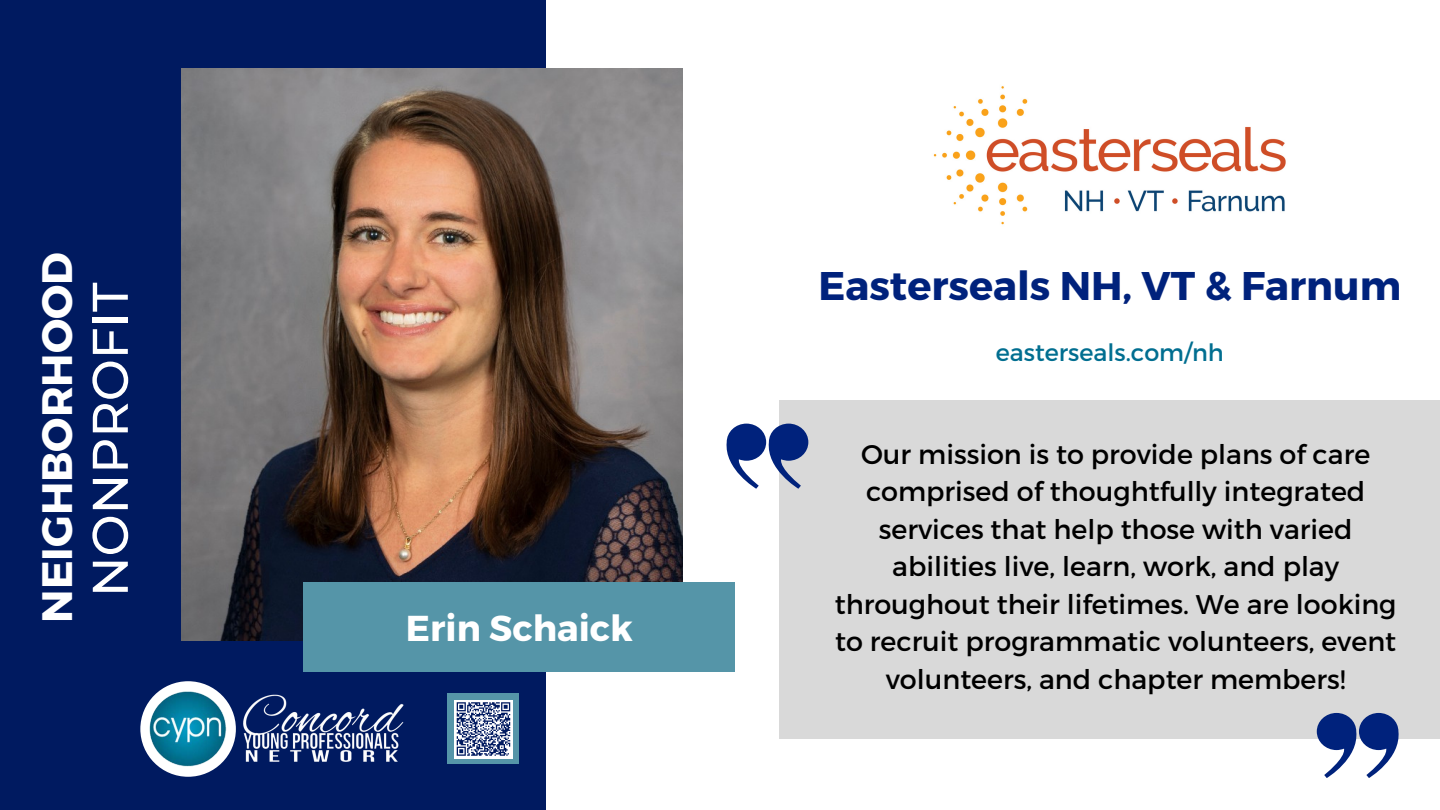
<style>
.page{position:relative;width:1440px;height:810px;background:#fff}
.page>*{position:absolute;margin:0;border:0;box-sizing:border-box;transform-origin:0 0}
.t1{font:500 50.1px "Montserrat";color:#fff}
.t2{font:700 42.5px "Montserrat";color:#fff}
.t3{font:700 40px "Montserrat";color:#00227c}
.t4{font:700 36px "Montserrat";color:#fff}
.t5{font:27px/37.5px "Montserrat";color:#000;text-align:center}
.t6{font:23.9px "Montserrat";color:#016e90}
</style>
<div class="page">
<div style="left:0;top:0;width:546px;height:810px;background:#001a60"></div>
<img style="left:182px;top:69px;width:500px;height:571px">
<div style="left:304px;top:582px;width:431px;height:90px;background:#5595a8"></div>
<img style="left:243px;top:694px;width:161px;height:68px">
<div style="left:140px;top:681px;width:96px;height:96px;background:#fff;border-radius:50%"></div>
<img style="left:149px;top:690px;width:78px;height:78px;border-radius:50%">
<div style="left:448px;top:694px;width:71px;height:70px;background:#5595a8"></div>
<div style="left:454px;top:700px;width:59px;height:58px;background:#fff"></div>
<svg style="left:456px;top:702px;width:55px;height:54px"></svg>
<div style="left:780px;top:400px;width:660px;height:338px;background:#d9d9d9"></div>
<svg style="left:1317px;top:713px;width:84px;height:65px"></svg>
<svg style="left:726px;top:424px;width:82px;height:65px"></svg>
<img style="left:933px;top:86px;width:353px;height:139px">
<p class="t2" style="left:29px;top:623px;width:372px;rotate:-90deg">NEIGHBORHOOD</p>
<p class="t1" style="left:79px;top:597px;width:316px;rotate:-90deg">NONPROFIT</p>
<p class="t4" style="left:406px;top:604px;width:228px">Erin Schaick</p>
<p class="t3" style="left:818px;top:259px;width:584px">Easterseals NH, VT &amp; Farnum</p>
<p class="t6" style="left:996px;top:337px;width:229px">easterseals.com/nh</p>
<p class="t5" style="left:835px;top:434px;width:563px">Our mission is to provide plans of care comprised of thoughtfully integrated services that help those with varied abilities live, learn, work, and play throughout their lifetimes. We are looking to recruit programmatic volunteers, event volunteers, and chapter members!</p>
</div>
